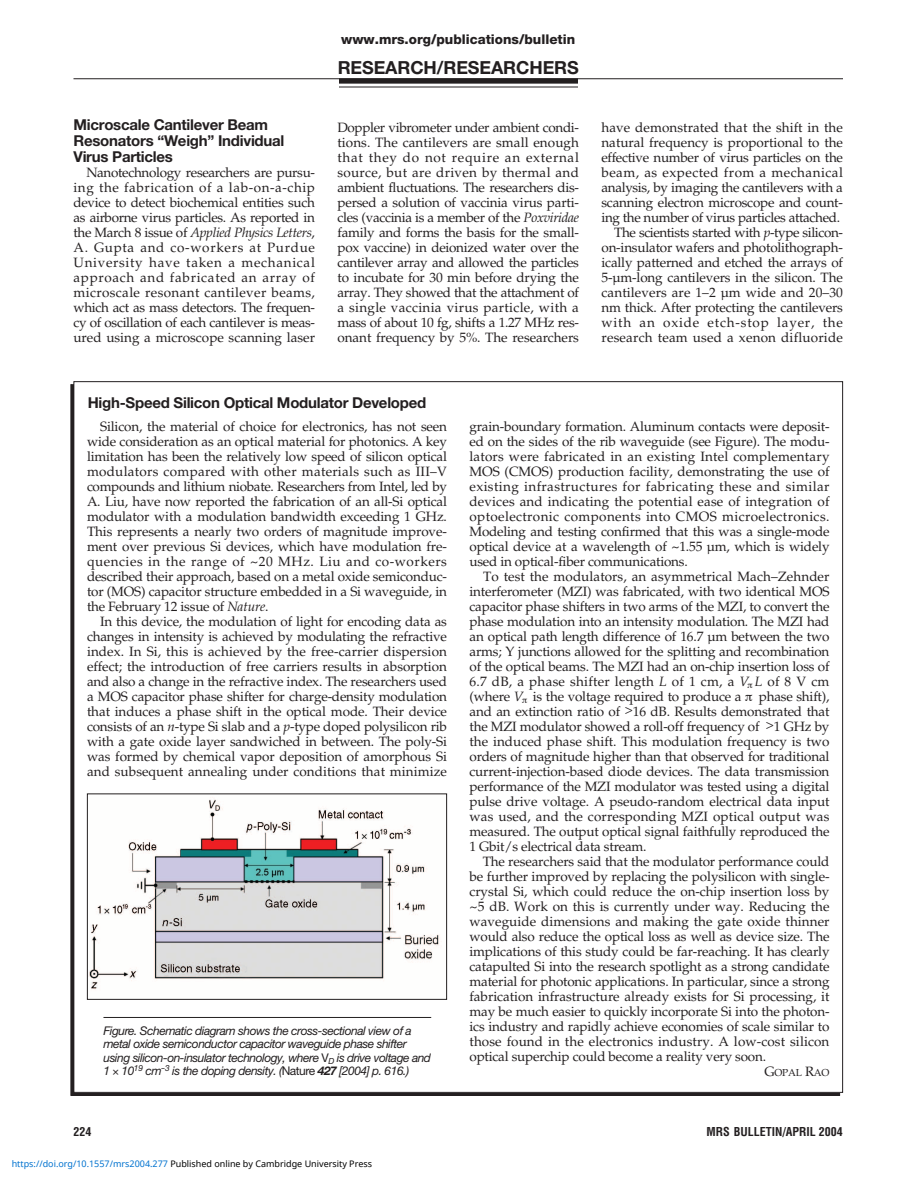
<style>
.page{position:relative;width:918px;height:1188px;background:#fff}
.page>*{position:absolute;margin:0;border:0;box-sizing:border-box;transform-origin:0 0}
.t1{font:700 18px "Helvetica Neue";letter-spacing:-.005em;color:#231f20}
.t2{font:700 15px/16px "Helvetica Neue";letter-spacing:-.015em;color:#231f20}
.t3{font:13.5px/15px "Palatino";letter-spacing:-.015em;color:#231f20;text-align:justify}
.t4{font:800 13.5px "Helvetica Neue";color:#231f20}
.t5{font:italic 12px/13.5px "Helvetica Neue";letter-spacing:-.04em;color:#231f20}
.t6{font:700 condensed 12px "Helvetica";color:#231f20}
.t7{font:10.2px "Palatino";letter-spacing:-.02em;color:#231f20}
.t8{font:9px "Noto Sans";color:#000}
.s1{font-style:italic}
.s2{font-style:normal}
.s3{font-weight:700}
.s4{font-size:13.5px}
.s5{color:#0172cf}
</style>
<div class="page">
<div style="left:339px;top:78px;width:239px;height:6px;background:#231f20"></div>
<hr style="left:339px;top:87px;width:239px;height:1px;background:#231f20">
<hr style="left:74px;top:78px;width:769px;height:1px;background:#231f20">
<img style="left:89px;top:799px;width:351px;height:190px">
<div style="left:87px;top:793px;width:360px;height:207px;border:1px solid #231f20"></div>
<hr style="left:103px;top:1017px;width:328px;height:1px;background:#231f20">
<p class="t4" style="left:341px;top:35px;width:236px">www.mrs.org/publications/bulletin</p>
<p class="t2" style="left:74px;top:118px;width:212px">Microscale Cantilever Beam<br>Resonators “Weigh” Individual<br>Virus Particles</p>
<p class="t3" style="left:73px;top:167px;width:243px;text-indent:13px">Nanotechnology researchers are pursu&shy;ing the fabrication of a lab-on-a-chip device to detect biochemical entities such as airborne virus particles. As reported in the March 8 issue of <span class="s1">Applied Physics Letters</span>, A. Gupta and co-workers at Purdue University have taken a mechanical approach and fabricated an array of microscale resonant cantilever beams, which act as mass detectors. The frequen&shy;cy of oscillation of each cantilever is meas&shy;ured using a microscope scanning laser</p>
<h1 class="t1" style="left:338px;top:61px;width:243px">RESEARCH/RESEARCHERS</h1>
<p class="t3" style="left:337px;top:122px;width:243px">Doppler vibrometer under ambient condi&shy;tions. The cantilevers are small enough that they do not require an external source, but are driven by thermal and ambient fluctuations. The researchers dis&shy;persed a solution of vaccinia virus parti&shy;cles (vaccinia is a member of the <span class="s1">Poxviridae </span>family and forms the basis for the small&shy;pox vaccine) in deionized water over the cantilever array and allowed the particles to incubate for 30 min before drying the array. They showed that the attachment of a single vaccinia virus particle, with a mass of about 10 fg, shifts a 1.27 MHz res&shy;onant frequency by 5%. The researchers</p>
<p class="t3" style="left:602px;top:122px;width:243px;text-align:right">have demonstrated that the shift in the natural frequency is proportional to the effective number of virus particles on the beam, as expected from a mechanical analysis, by imaging the cantilevers with a scanning electron microscope and count&shy;ing the number of virus particles attached.<br>The scientists started with <span class="s1">p</span>-type silicon&shy;on-insulator wafers and photolithograph&shy;ically patterned and etched the arrays of 5-µm-long cantilevers in the silicon. The cantilevers are 1–2 µm wide and 20–30 nm thick. After protecting the cantilevers with an oxide etch-stop layer, the research team used a xenon difluoride</p>
<p class="t2" style="left:88px;top:396px;width:340px">High-Speed Silicon Optical Modulator Developed</p>
<p class="t3" style="left:87px;top:420px;width:362px;text-indent:13px">Silicon, the material of choice for electronics, has not seen wide consideration as an optical material for photonics. A key limitation has been the relatively low speed of silicon optical modulators compared with other materials such as III–V compounds and lithium niobate. Researchers from Intel, led by A. Liu, have now reported the fabrication of an all-Si optical modulator with a modulation bandwidth exceeding 1 GHz.<br>This represents a nearly two orders of magnitude improve&shy;ment over previous Si devices, which have modulation fre&shy;quencies in the range of ~20 MHz. Liu and co-workers described their approach, based on a metal oxide semiconduc&shy;tor (MOS) capacitor structure embedded in a Si waveguide, in the February 12 issue of <span class="s1">Nature</span>.</p>
<p class="t3" style="left:87px;top:615px;width:362px;text-indent:13px">In this device, the modulation of light for encoding data as changes in intensity is achieved by modulating the refractive index. In Si, this is achieved by the free-carrier dispersion effect; the introduction of free carriers results in absorption and also a change in the refractive index. The researchers used a MOS capacitor phase shifter for charge-density modulation that induces a phase shift in the optical mode. Their device consists of an <span class="s1">n</span>-type Si slab and a <span class="s1">p</span>-type doped polysilicon rib with a gate oxide layer sandwiched in between. The poly-Si was formed by chemical vapor deposition of amorphous Si and subsequent annealing under conditions that minimize</p>
<p class="t2" style="left:85px;top:399px;width:340px">High-Speed Silicon Optical Modulator Developed</p>
<p class="t5" style="left:103px;top:1025px;width:329px">Figure. Schematic diagram shows the cross-sectional view of a metal oxide semiconductor capacitor waveguide phase shifter using silicon-on-insulator technology, where <span class="s2">V</span><sub>D</sub> is drive voltage and 1 10<sup>19</sup> cm<sup>-3</sup> is the doping density. (<span class="s2">Nature</span> <span class="s3">427</span> [2004] p. 616.)</p>
<p class="t3" style="left:470px;top:420px;width:362px">grain-boundary formation. Aluminum contacts were deposit&shy;ed on the sides of the rib waveguide (see Figure). The modu&shy;lators were fabricated in an existing Intel complementary MOS (CMOS) production facility, demonstrating the use of existing infrastructures for fabricating these and similar devices and indicating the potential ease of integration of optoelectronic components into CMOS microelectronics.<br>Modeling and testing confirmed that this was a single-mode optical device at a wavelength of ~1.55 µm, which is widely used in optical-fiber communications.</p>
<p class="t3" style="left:470px;top:570px;width:362px;text-indent:14px">To test the modulators, an asymmetrical Mach–Zehnder interferometer (MZI) was fabricated, with two identical MOS capacitor phase shifters in two arms of the MZI, to convert the phase modulation into an intensity modulation. The MZI had an optical path length difference of 16.7 µm between the two arms; Y junctions allowed for the splitting and recombination of the optical beams. The MZI had an on-chip insertion loss of 6.7 dB, a phase shifter length <span class="s1">L</span> of 1 cm, a <span class="s1">V L</span> of 8 V cm (where <span class="s1">V</span> is the voltage required to produce a</p>
<p class="t3" style="left:469px;top:690px;width:362px;text-indent:289px">phase shift), and an extinction ratio of &gt;16 dB. Results demonstrated that the MZI modulator showed a roll-off frequency of &gt;1 GHz by the induced phase shift. This modulation frequency is two orders of magnitude higher than that observed for traditional current-injection-based diode devices. The data transmission performance of the MZI modulator was tested using a digital pulse drive voltage. A pseudo-random electrical data input was used, and the corresponding MZI optical output was measured. The output optical signal faithfully reproduced the 1 Gbit/s electrical data stream.</p>
<p class="t3" style="left:470px;top:855px;width:362px;text-indent:13px">The researchers said that the modulator performance could be further improved by replacing the polysilicon with single&shy;crystal Si, which could reduce the on-chip insertion loss by ~5 dB. Work on this is currently under way. Reducing the waveguide dimensions and making the gate oxide thinner would also reduce the optical loss as well as device size. The implications of this study could be far-reaching. It has clearly catapulted Si into the research spotlight as a strong candidate material for photonic applications. In particular, since a strong fabrication infrastructure already exists for Si processing, it may be much easier to quickly incorporate Si into the photon&shy;ics industry and rapidly achieve economies of scale similar to those found in the electronics industry. A low-cost silicon optical superchip could become a reality very soon.</p>
<p class="t7" style="left:764px;top:1068px;width:67px"><span class="s4">G</span>OPAL <span class="s4">R</span>AO</p>
<p class="t6" style="left:73px;top:1127px;width:19px">224</p>
<p class="t6" style="left:707px;top:1127px;width:138px">MRS BULLETIN/APRIL 2004</p>
<p class="t8" style="left:12px;top:1157px;width:362px"><span class="s5">https://doi.org/10.1557/mrs2004.277</span> Published online by Cambridge University Press</p>
</div>
